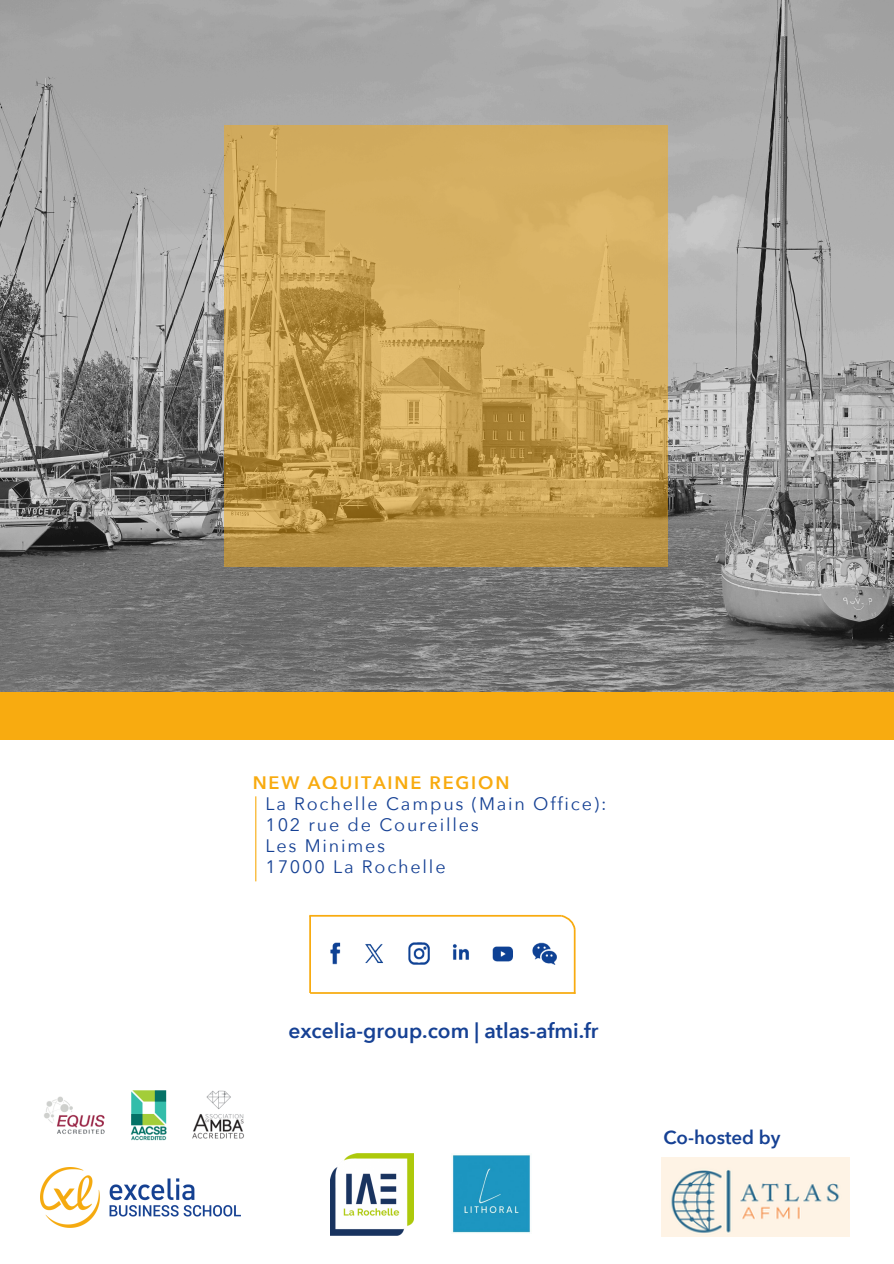
<style>
.page{position:relative;width:894px;height:1264px;background:#fff}
.page>*{position:absolute;margin:0;border:0;box-sizing:border-box;transform-origin:0 0}
.t1{font:600 20.85px "Avenir Next";color:#164194}
.t2{font:600 18.9px "Avenir Next";color:#164194}
.t3{font:18px/21px "Avenir Next";letter-spacing:.1em;color:#164194}
.t4{font:600 18px "Avenir Next";letter-spacing:.1em;color:#f8ab10}
</style>
<div class="page">
<img style="left:0;top:0;width:893px;height:692px">
<svg style="left:224px;top:125px;width:443px;height:442px;background:#c9a355"></svg>
<div style="left:0;top:692px;width:893px;height:48px;background:#f8ab10"></div>
<hr style="left:255px;top:796px;width:1px;height:85px;background:#f8ab10">
<svg style="left:558px;top:914px;width:18px;height:18px"></svg>
<hr style="left:309px;top:914px;width:252px;height:2px;background:#f8ab10">
<hr style="left:309px;top:915px;width:2px;height:78px;background:#f8ab10">
<hr style="left:573px;top:929px;width:2px;height:64px;background:#f8ab10">
<hr style="left:310px;top:992px;width:265px;height:1px;background:#f8ab10">
<img style="left:40px;top:1167px;width:201px;height:60px">
<img style="left:331px;top:942px;width:225px;height:22px">
<img style="left:661px;top:1157px;width:187px;height:79px">
<img style="left:44px;top:1090px;width:200px;height:51px">
<img style="left:452px;top:1155px;width:79px;height:78px">
<img style="left:331px;top:1153px;width:82px;height:82px">
<p class="t4" style="left:253px;top:771px;width:258px">NEW AQUITAINE REGION</p>
<p class="t3" style="left:265px;top:793px;width:342px">La Rochelle Campus (Main Office):<br>102 rue de Coureilles<br>Les Minimes<br>17000 La Rochelle</p>
<p class="t1" style="left:288px;top:1016px;width:311px">excelia-group.com | atlas-afmi.fr</p>
<p class="t2" style="left:663px;top:1124px;width:118px">Co-hosted by</p>
</div>
